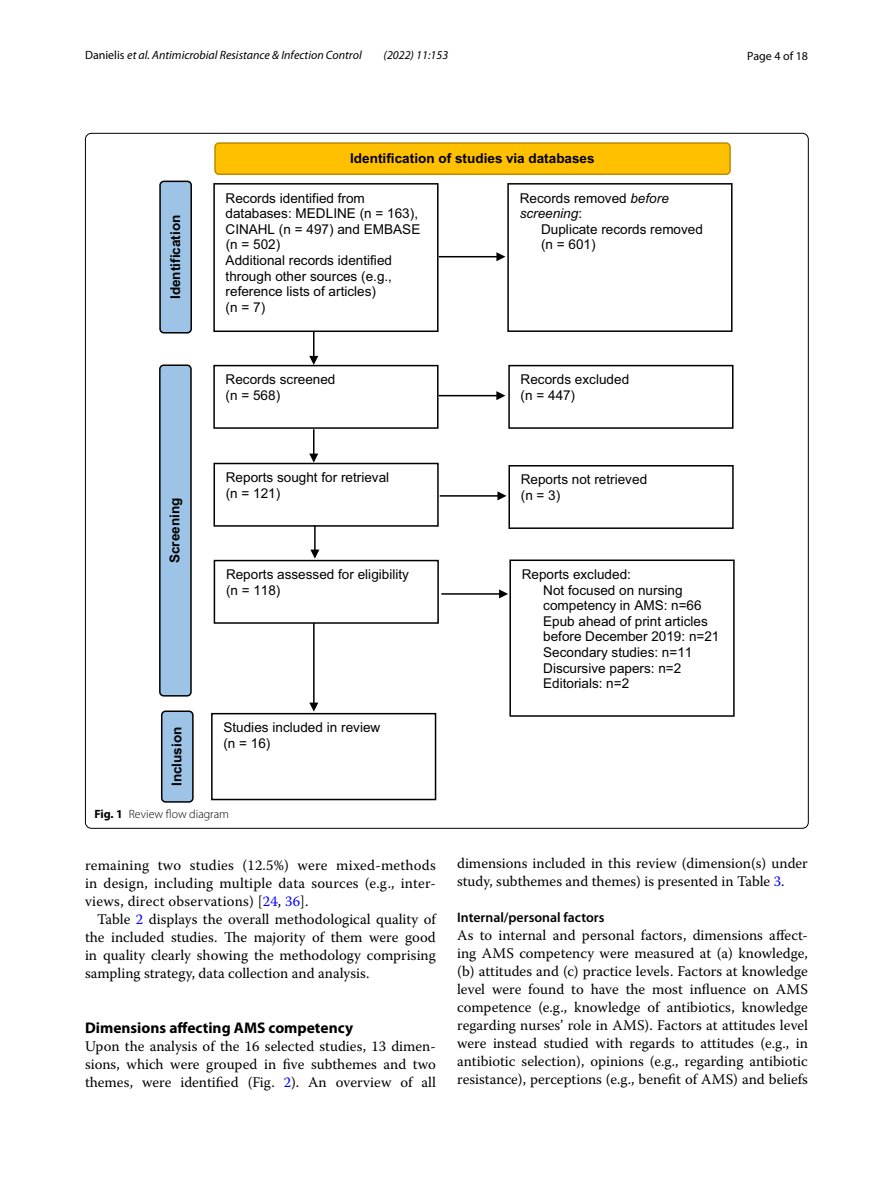
<style>
.page{position:relative;width:893px;height:1187px;background:#fff}
.page>*{position:absolute;margin:0;border:0;box-sizing:border-box;transform-origin:0 0}
.t1{font:700 15.45px "Myriad Pro";color:#000}
.t2{font:14.7px/18px "Warnock Pro";color:#000;text-align:justify}
.t3{font:600 13.8px "Myriad Pro";color:#000}
.t4{font:13.5px/15.6px "Arial";color:#000}
.t5{font:700 13.5px "Arial";color:#000}
.t6{font:italic 12px "Myriad Pro";color:#000}
.t7{font:300 12px "Myriad Pro";color:#000}
.t8{font:12px "Myriad Pro";color:#000}
.s1{font-style:normal}
.s2{font-style:italic}
.s3{font-weight:700}
.s4{color:#00f}
</style>
<div class="page">
<div style="left:213px;top:183px;width:226px;height:149px;border:2px solid #000"></div>
<div style="left:507px;top:183px;width:225px;height:149px;border:2px solid #000"></div>
<div style="left:213px;top:365px;width:226px;height:64px;border:2px solid #000"></div>
<div style="left:508px;top:365px;width:225px;height:64px;border:2px solid #000"></div>
<div style="left:213px;top:462px;width:226px;height:64px;border:2px solid #000"></div>
<div style="left:508px;top:465px;width:226px;height:64px;border:2px solid #000"></div>
<div style="left:214px;top:559px;width:225px;height:64px;border:2px solid #000"></div>
<div style="left:509px;top:559px;width:226px;height:157px;border:2px solid #000"></div>
<div style="left:211px;top:713px;width:225px;height:87px;border:2px solid #000"></div>
<hr style="left:439px;top:256px;width:59px;height:1px;background:#000">
<svg style="left:496px;top:252px;width:9px;height:9px"></svg>
<hr style="left:439px;top:395px;width:59px;height:1px;background:#000">
<svg style="left:496px;top:391px;width:9px;height:9px"></svg>
<hr style="left:440px;top:495px;width:59px;height:1px;background:#000">
<svg style="left:497px;top:491px;width:9px;height:9px"></svg>
<hr style="left:441px;top:593px;width:60px;height:1px;background:#000">
<svg style="left:499px;top:589px;width:9px;height:9px"></svg>
<div style="left:215px;top:143px;width:515px;height:31px;background:#ffc000;border-radius:4px"></div>
<div style="left:214px;top:142px;width:517px;height:33px;border:2px solid #bc8c00;border-radius:4px"></div>
<div style="left:160px;top:181px;width:31px;height:152px;background:#9dc3e6;border-radius:4px"></div>
<div style="left:159px;top:180px;width:33px;height:153px;border:2px solid #000;border-radius:4px"></div>
<div style="left:160px;top:365px;width:31px;height:330px;background:#9dc3e6;border-radius:4px"></div>
<div style="left:159px;top:364px;width:33px;height:332px;border:2px solid #000;border-radius:4px"></div>
<div style="left:162px;top:711px;width:31px;height:90px;background:#9dc3e6;border-radius:4px"></div>
<div style="left:161px;top:710px;width:33px;height:92px;border:2px solid #000;border-radius:4px"></div>
<svg style="left:309px;top:331px;width:9px;height:34px"></svg>
<svg style="left:309px;top:429px;width:9px;height:33px"></svg>
<hr style="left:314px;top:525px;width:2px;height:26px;background:#000">
<svg style="left:310px;top:549px;width:9px;height:9px"></svg>
<hr style="left:313px;top:623px;width:2px;height:81px;background:#000">
<svg style="left:309px;top:702px;width:9px;height:9px"></svg>
<p class="t6" style="left:85px;top:48px;width:278px"><span class="s1">Danielis</span> et al. Antimicrobial Resistance &amp; Infection Control</p>
<p class="t6" style="left:384px;top:48px;width:66px">(2022) 11:153</p>
<p class="t8" style="left:747px;top:48px;width:62px">Page 4 of 18</p>
<p class="t5" style="left:166px;top:299px;width:86px;rotate:-90deg">Identification</p>
<p class="t5" style="left:166px;top:563px;width:67px;rotate:-90deg">Screening</p>
<p class="t5" style="left:350px;top:149px;width:246px">Identification of studies via databases</p>
<p class="t4" style="left:226px;top:190px;width:196px">Records identified from databases: MEDLINE (n = 163),<br>CINAHL (n = 497) and EMBASE (n = 502)<br>Additional records identified through other sources (e.g., reference lists of articles)<br>(n =7)</p>
<p class="t4" style="left:520px;top:190px;width:151px">Records removed <span class="s2">before screening</span>:</p>
<p class="t4" style="left:541px;top:221px;width:163px">Duplicate records removed (n = 601)</p>
<p class="t4" style="left:226px;top:372px;width:111px">Records screened (n = 568)</p>
<p class="t4" style="left:521px;top:372px;width:110px">Records excluded (n = 447)</p>
<p class="t4" style="left:226px;top:469px;width:165px">Reports sought for retrieval (n = 121)</p>
<p class="t4" style="left:521px;top:472px;width:128px">Reports not retrieved (n = 3)</p>
<p class="t4" style="left:226px;top:566px;width:184px">Reports assessed for eligibility (n = 118)</p>
<p class="t4" style="left:543px;top:566px;width:178px;text-indent:-21px">Reports excluded:<br>Not focused on nursing competency in AMS: n=66<br>Epub ahead of print articles before December 2019: n=21<br>Secondary studies: n=11<br>Discursive papers: n=2<br>Editorials: n=2</p>
<p class="t4" style="left:223px;top:720px;width:158px">Studies included in review (n = 16)</p>
<p class="t5" style="left:168px;top:786px;width:61px;rotate:-90deg">Inclusion</p>
<p class="t7" style="left:94px;top:807px;width:136px"><span class="s3">Fig. 1</span> Review flow diagram</p>
<p class="t2" style="left:85px;top:855px;width:352px">remaining two studies (12.5%) were mixed-methods in design, including multiple data sources (e.g., inter&shy;views, direct observations) [<span class="s4">24</span>, <span class="s4">36</span>].</p>
<p class="t2" style="left:85px;top:909px;width:352px;text-indent:12px">Table <span class="s4">2</span> displays the overall methodological quality of the included studies. The majority of them were good in quality clearly showing the methodology comprising sampling strategy, data collection and analysis.</p>
<p class="t1" style="left:85px;top:1017px;width:270px">Dimensions affecting AMS competency</p>
<p class="t2" style="left:85px;top:1036px;width:352px">Upon the analysis of the 16 selected studies, 13 dimen&shy;sions, which were grouped in five subthemes and two themes, were identified (Fig. <span class="s4">2</span>). An overview of all</p>
<p class="t2" style="left:457px;top:853px;width:352px">dimensions included in this review (dimension(s) under study, subthemes and themes) is presented in Table <span class="s4">3</span>.</p>
<p class="t3" style="left:457px;top:908px;width:149px">Internal/personal factors</p>
<p class="t2" style="left:457px;top:925px;width:352px">As to internal and personal factors, dimensions affect&shy;ing AMS competency were measured at (a) knowledge, (b) attitudes and (c) practice levels. Factors at knowledge level were found to have the most influence on AMS competence (e.g., knowledge of antibiotics, knowledge regarding nurses’ role in AMS). Factors at attitudes level were instead studied with regards to attitudes (e.g., in antibiotic selection), opinions (e.g., regarding antibiotic resistance), perceptions (e.g., benefit of AMS) and beliefs</p>
</div>
